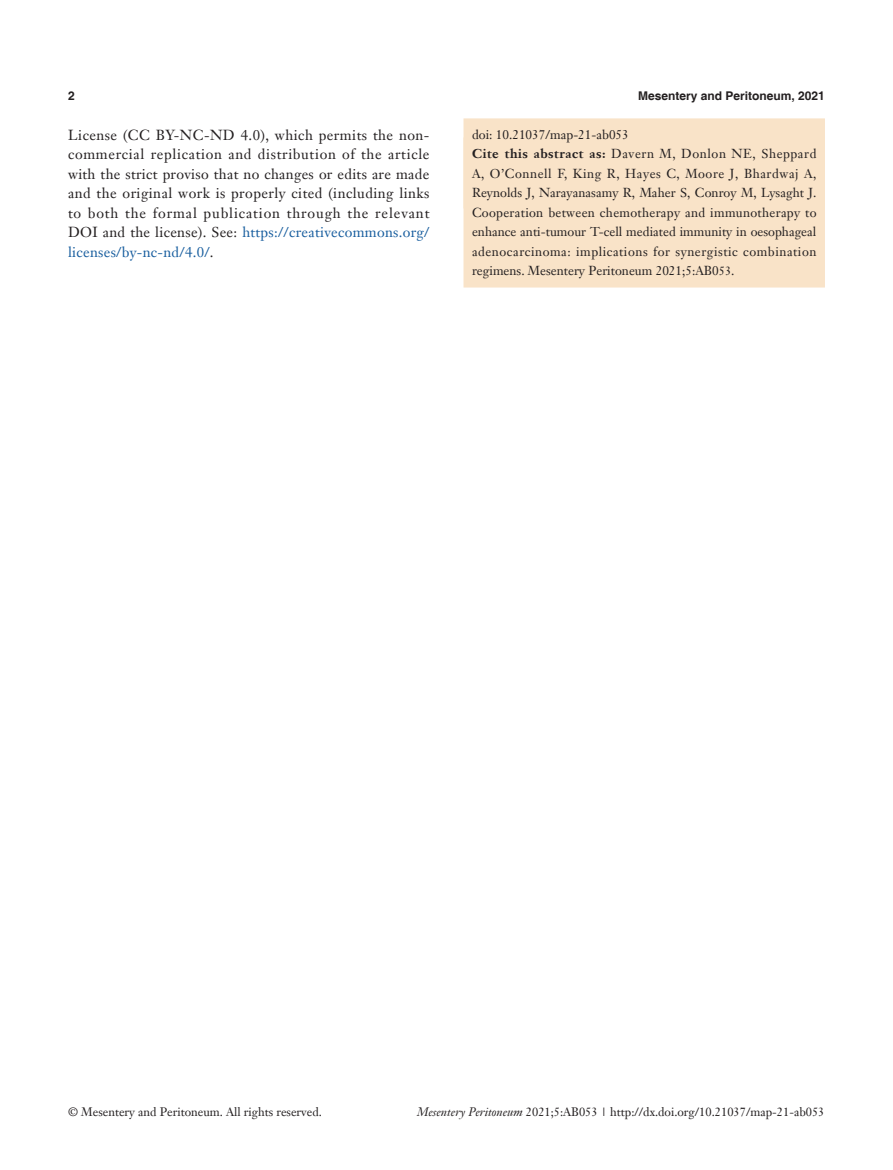
<style>
.page{position:relative;width:893px;height:1170px;background:#fff}
.page>*{position:absolute;margin:0;border:0;box-sizing:border-box;transform-origin:0 0}
.t1{font:14.25px/19.5px "Janson Text LT";letter-spacing:.02em;color:#231f20;text-align:justify}
.t2{font:12.75px/19.5px "Janson Text LT";letter-spacing:.025em;color:#231f20}
.t3{font:12px "Janson Text LT";color:#231f20}
.t4{font:700 12px "Helvetica";color:#231f20}
.s1{color:#175d9e}
.s2{font-weight:700}
.s3{font-size:12px}
.s4{font-style:italic}
</style>
<div class="page">
<div style="left:463px;top:118px;width:362px;height:90px;background:#f9e3c8"></div>
<div style="left:463px;top:137px;width:362px;height:150px;background:#f9e3c8"></div>
<p class="t4" style="left:68px;top:88px;width:8px">2</p>
<p class="t4" style="left:638px;top:88px;width:188px">Mesentery and Peritoneum, 2021</p>
<p class="t1" style="left:68px;top:125px;width:363px">License (CC BY-NC-ND 4.0), which permits the non&shy;commercial replication and distribution of the article with the strict proviso that no changes or edits are made and the original work is properly cited (including links to both the formal publication through the relevant DOI and the license). See: <span class="s1">https://creativecommons.org/ licenses/by-nc-nd/4.0/</span>.</p>
<p class="t2" style="left:472px;top:124px;width:346px">doi: 10.21037/map-21-ab053<br><span class="s2">Cite this abstract as:</span> Davern M, Donlon NE, Sheppard A, O’Connell F, King R, Hayes C, Moore J, Bhardwaj A, Reynolds J, Narayanasamy R, Maher S, Conroy M, Lysaght J.<br>Cooperation between chemotherapy and immunotherapy to enhance anti-tumour T-cell mediated immunity in oesophageal adenocarcinoma: implications for synergistic combination regimens. Mesentery Peritoneum 2021;5:AB0<span class="s3">53</span>.</p>
<p class="t3" style="left:68px;top:1104px;width:255px">© Mesentery and Peritoneum. All rights reserved.</p>
<p class="t3" style="left:417px;top:1104px;width:409px"><span class="s4">Mesentery Peritoneum</span> 2021;5:AB053 | http://dx.doi.org/10.21037/map-21-ab053</p>
</div>
